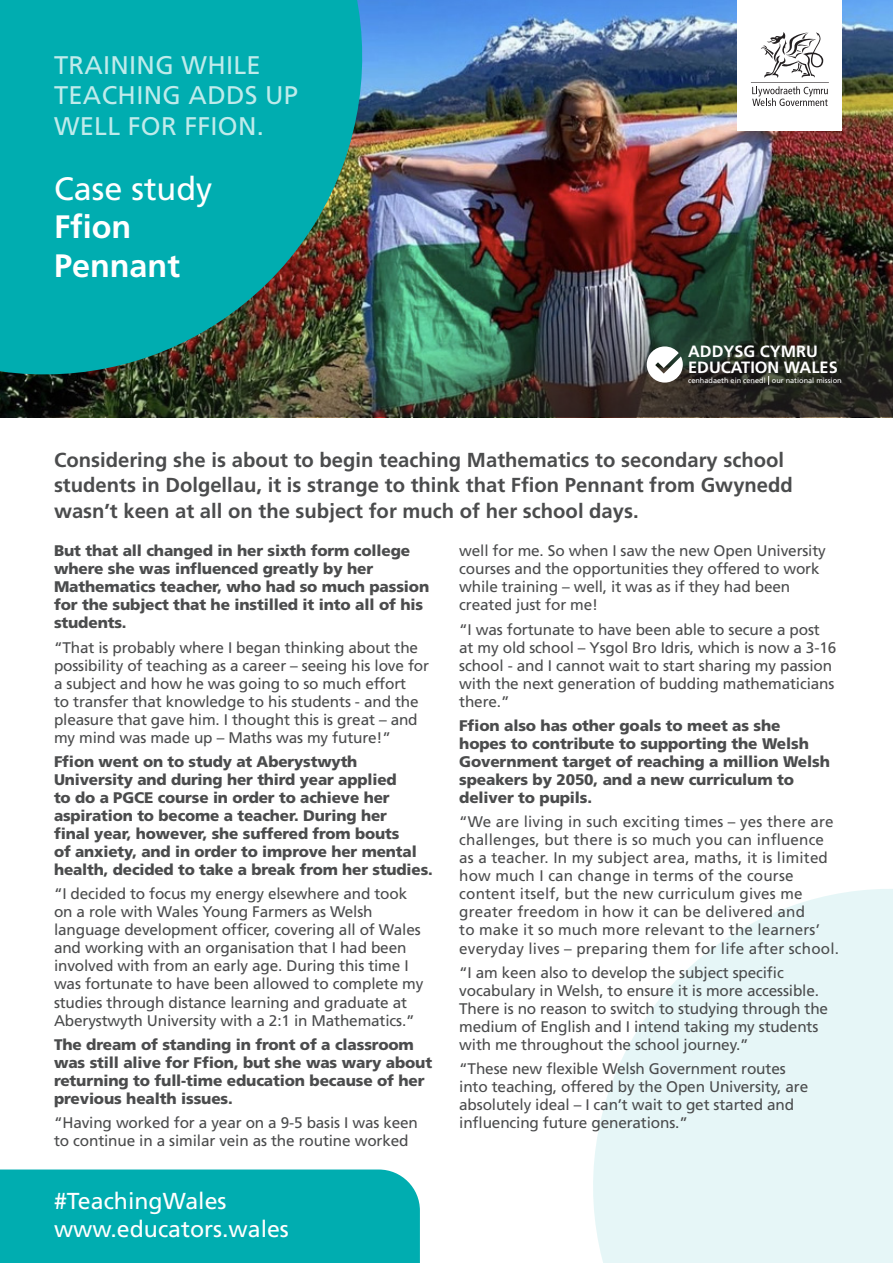
<style>
.page{position:relative;width:893px;height:1263px;background:#fff}
.page>*{position:absolute;margin:0;border:0;box-sizing:border-box;transform-origin:0 0}
.t1{font:700 32.4px/38.8px "Frutiger";color:#fff}
.t2{font:32.4px "Frutiger";color:#fff}
.t3{font:25.5px/30.6px "Frutiger";letter-spacing:.01em;color:#bfebeb}
.t4{font:23.1px/27.8px "Frutiger";color:#fff}
.t5{font:700 20.25px/25.5px "Frutiger";color:#4b4c4d}
.t6{font:700 16.35px/15.8px "Frutiger";color:#fff}
.t7{font:15.3px/18px "Frutiger";letter-spacing:-.01em;color:#4b4c4d}
.t8{font:900 15.3px/18px "Frutiger";letter-spacing:-.01em;color:#4b4c4d}
.t9{font:15.3px/18px "Frutiger";letter-spacing:.01em;color:#4b4c4d}
.t10{font:7.35px "Frutiger";color:#fff}
</style>
<div class="page">
<img style="left:0;top:0;width:893px;height:418px">
<img style="left:0;top:274px;width:893px;height:143px">
<div style="left:0;top:1169px;width:420px;height:94px;background:#00adb0"></div>
<svg style="left:593px;top:889px;width:300px;height:374px;fill:#e6f6f7"></svg>
<div style="left:738px;top:0;width:104px;height:130px;background:#fff"></div>
<svg style="left:751px;top:32px;width:78px;height:74px"></svg>
<img style="left:0;top:0;width:403px;height:415px">
<svg style="left:647px;top:346px;width:36px;height:37px"></svg>
<h2 class="t3" style="left:54px;top:49px;width:246px">TRAINING WHILE<br>TEACHING ADDS UP<br>WELL FOR FFION.</h2>
<h1 class="t2" style="left:54px;top:169px;width:160px">Case study</h1>
<h1 class="t1" style="left:54px;top:208px;width:128px">Ffion<br>Pennant</h1>
<p class="t6" style="left:688px;top:344px;width:151px">ADDYSG CYMRU<br>EDUCATION WALES</p>
<p class="t10" style="left:688px;top:376px;width:155px">cenhadaeth ein cenedl our national mission</p>
<h3 class="t5" style="left:54px;top:447px;width:740px">Considering she is about to begin teaching Mathematics to secondary school students in Dolgellau, it is strange to think that Ffion Pennant from Gwynedd wasn’t keen at all on the subject for much of her school days.</h3>
<p class="t8" style="left:54px;top:542px;width:377px">But that all changed in her sixth form college where she was influenced greatly by her Mathematics teacher, who had so much passion for the subject that he instilled it into all of his students.</p>
<p class="t7" style="left:54px;top:638px;width:377px">“That is probably where I began thinking about the possibility of teaching as a career – seeing his love for a subject and how he was going to so much effort<br>to transfer that knowledge to his students - and the pleasure that gave him. I thought this is great – and my mind was made up – Maths was my future!”</p>
<p class="t8" style="left:54px;top:752px;width:380px">Ffion went on to study at Aberystwyth University and during her third year applied<br>to do a PGCE course in order to achieve her aspiration to become a teacher. During her<br>final year, however, she suffered from bouts<br>of anxiety, and in order to improve her mental health, decided to take a break from her studies.</p>
<p class="t7" style="left:54px;top:885px;width:371px">“I decided to focus my energy elsewhere and took on a role with Wales Young Farmers as Welsh language development officer, covering all of Wales and working with an organisation that I had been involved with from an early age. During this time I was fortunate to have been allowed to complete my studies through distance learning and graduate at Aberystwyth University with a 2:1 in Mathematics.”</p>
<p class="t8" style="left:54px;top:1035px;width:380px">The dream of standing in front of a classroom was still alive for Ffion, but she was wary about returning to full-time education because of her previous health issues.</p>
<p class="t7" style="left:54px;top:1114px;width:366px">“Having worked for a year on a 9-5 basis I was keen to continue in a similar vein as the routine worked</p>
<h3 class="t4" style="left:54px;top:1187px;width:236px">#TeachingWales www.educators.wales</h3>
<p class="t7" style="left:459px;top:542px;width:368px">well for me. So when I saw the new Open University courses and the opportunities they offered to work while training – well, it was as if they had been created just for me!</p>
<p class="t7" style="left:459px;top:620px;width:378px">“I was fortunate to have been able to secure a post at my old school – Ysgol Bro Idris, which is now a 3-16 school - and I cannot wait to start sharing my passion with the next generation of budding mathematicians there.”</p>
<p class="t8" style="left:459px;top:716px;width:372px">Ffion also has other goals to meet as she hopes to contribute to supporting the Welsh Government target of reaching a million Welsh speakers by 2050, and a new curriculum to deliver to pupils.</p>
<p class="t9" style="left:459px;top:813px;width:381px">“We are living in such exciting times – yes there are challenges, but there is so much you can influence as a teacher. In my subject area, maths, it is limited how much I can change in terms of the course content itself, but the new curriculum gives me greater freedom in how it can be delivered and<br>to make it so much more relevant to the learners’ everyday lives – preparing them for life after school.</p>
<p class="t7" style="left:459px;top:963px;width:370px">“I am keen also to develop the subject specific vocabulary in Welsh, to ensure it is more accessible.<br>There is no reason to switch to studying through the medium of English and I intend taking my students with me throughout the school journey.”</p>
<p class="t7" style="left:459px;top:1060px;width:351px">“These new flexible Welsh Government routes into teaching, offered by the Open University, are absolutely ideal – I can’t wait to get started and influencing future generations.”</p>
</div>
